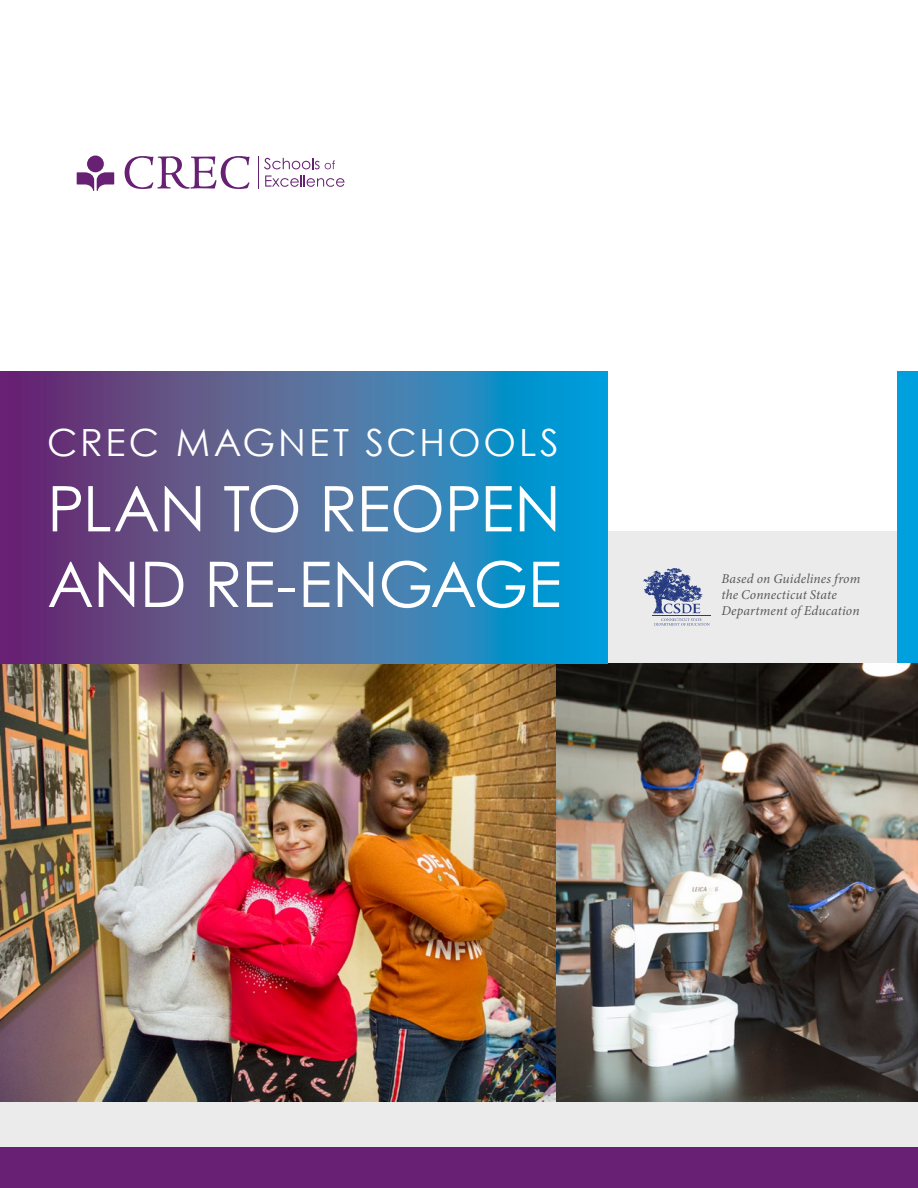
<style>
.page{position:relative;width:918px;height:1188px;background:#fff}
.page>*{position:absolute;margin:0;border:0;box-sizing:border-box;transform-origin:0 0}
.t1{font:63px/75.6px "Century Gothic";letter-spacing:-.01em;color:#fff}
.t2{font:37.5px "Century Gothic";letter-spacing:.08em;color:#fff}
.t3{font:italic 13.5px/16.2px "Minion Pro";letter-spacing:.01em;color:#58595b}
</style>
<div class="page">
<div style="left:0;top:531px;width:918px;height:657px;background:#ebebec"></div>
<div style="left:0;top:1148px;width:918px;height:40px;background:#682075"></div>
<img style="left:0;top:663px;width:918px;height:439px">
<svg style="left:125px;top:156px;width:125px;height:33px"></svg>
<svg style="left:77px;top:156px;width:37px;height:35px"></svg>
<svg style="left:264px;top:158px;width:71px;height:11px"></svg>
<svg style="left:265px;top:175px;width:80px;height:12px"></svg>
<hr style="left:258px;top:156px;width:1px;height:32px;background:#682075">
<svg style="left:0;top:372px;width:608px;height:291px;background:#466aa0"></svg>
<div style="left:897px;top:372px;width:21px;height:291px;background:#00a0df"></div>
<svg style="left:643px;top:568px;width:67px;height:58px"></svg>
<hr style="left:653px;top:615px;width:58px;height:1px;background:#263b80">
<h2 class="t2" style="left:47px;top:416px;width:513px">CREC MAGNET SCHOOLS</h2>
<h1 class="t1" style="left:47px;top:470px;width:516px">PLAN TO REOPEN<br>AND RE-ENGAGE</h1>
<p class="t3" style="left:722px;top:570px;width:140px">Based on Guidelines from the Connecticut State<br>Department of Education</p>
</div>
